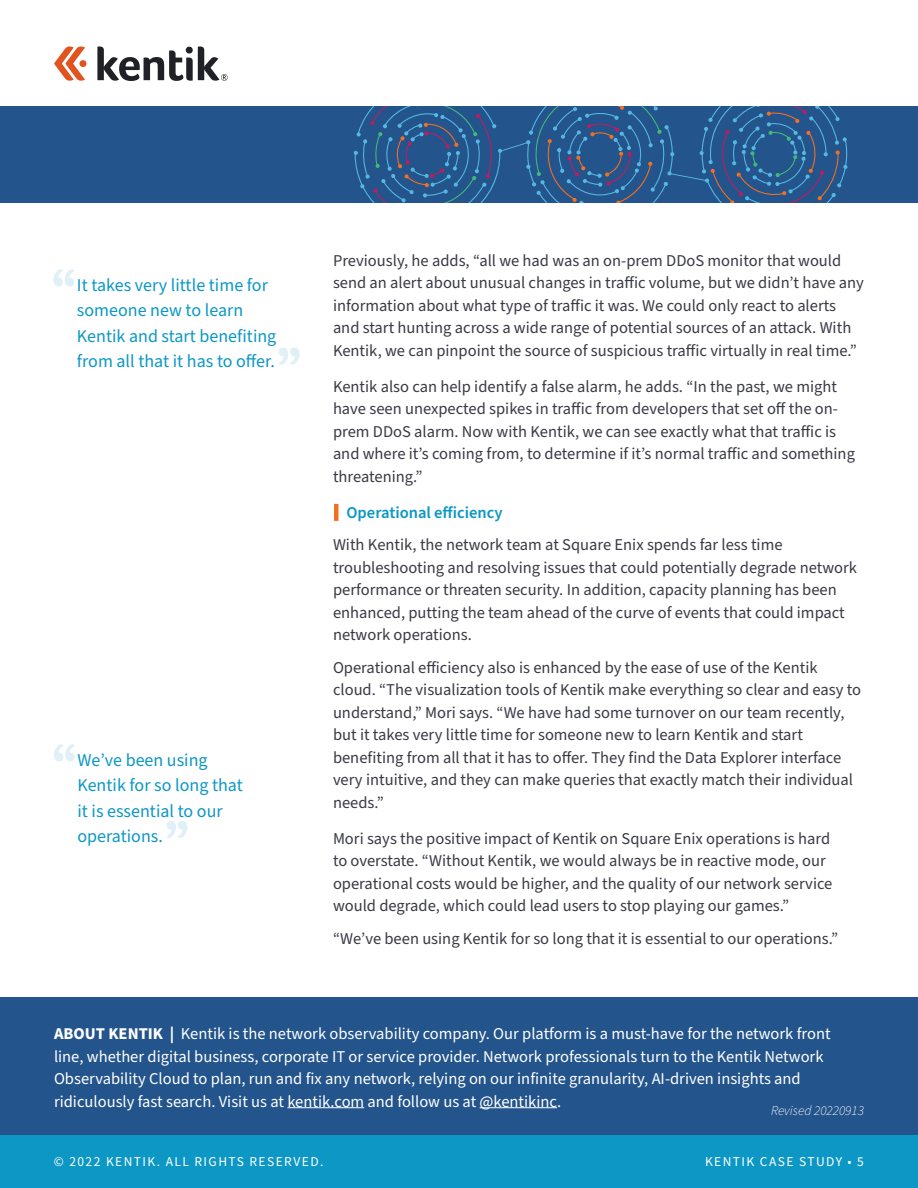
<style>
.page{position:relative;width:918px;height:1188px;background:#fff}
.page>*{position:absolute;margin:0;border:0;box-sizing:border-box;transform-origin:0 0}
.t1{font:18px/25.5px "Source Sans Pro";color:#0d97c4}
.t2{font:16.5px/22.5px "Source Sans Pro";color:#393a45}
.t3{font:16.5px/22.5px "Source Sans Pro";color:#fff}
.t4{font:600 16.5px "Source Sans Pro";color:#0d97c4}
.t5{font:13.5px "Source Sans Pro";letter-spacing:.105em;color:#fff}
.t6{font:italic 300 13.5px "Source Sans Pro";color:#fff}
.s1{font-weight:700}
</style>
<div class="page">
<div style="left:0;top:106px;width:918px;height:96px;background:#23548b"></div>
<svg style="left:354px;top:106px;width:494px;height:96px"></svg>
<div style="left:0;top:1134px;width:918px;height:54px;background:#0d97c4"></div>
<hr style="left:334px;top:504px;width:4px;height:17px;background:#f36f21">
<svg style="left:279px;top:347px;width:21px;height:18px"></svg>
<svg style="left:54px;top:269px;width:20px;height:18px"></svg>
<svg style="left:166px;top:821px;width:21px;height:17px"></svg>
<svg style="left:54px;top:744px;width:21px;height:18px"></svg>
<div style="left:0;top:998px;width:918px;height:137px;background:#23548b"></div>
<hr style="left:287px;top:1107px;width:77px;height:1px;background:#fff">
<hr style="left:480px;top:1107px;width:77px;height:1px;background:#fff">
<svg style="left:54px;top:47px;width:32px;height:34px"></svg>
<svg style="left:97px;top:46px;width:131px;height:35px"></svg>
<p class="t1" style="left:77px;top:273px;width:201px">It takes very little time for someone new to learn<br>Kentik and start benefiting from all that it has to offer.</p>
<p class="t1" style="left:77px;top:748px;width:167px">We’ve been using<br>Kentik for so long that it is essential to our operations.</p>
<p class="t2" style="left:333px;top:249px;width:532px">Previously, he adds, “all we had was an on-prem DDoS monitor that would send an alert about unusual changes in traffic volume, but we didn’t have any information about what type of traffic it was. We could only react to alerts and start hunting across a wide range of potential sources of an attack. With Kentik, we can pinpoint the source of suspicious traffic virtually in real time.”</p>
<p class="t2" style="left:333px;top:375px;width:524px">Kentik also can help identify a false alarm, he adds. “In the past, we might have seen unexpected spikes in traffic from developers that set off the on&shy;prem DDoS alarm. Now with Kentik, we can see exactly what that traffic is and where it’s coming from, to determine if it’s normal traffic and something threatening.”</p>
<p class="t4" style="left:346px;top:501px;width:158px">Operational efficiency</p>
<p class="t2" style="left:333px;top:534px;width:526px">With Kentik, the network team at Square Enix spends far less time troubleshooting and resolving issues that could potentially degrade network performance or threaten security. In addition, capacity planning has been enhanced, putting the team ahead of the curve of events that could impact network operations.</p>
<p class="t2" style="left:333px;top:656px;width:530px">Operational efficiency also is enhanced by the ease of use of the Kentik cloud. “The visualization tools of Kentik make everything so clear and easy to understand,” Mori says. “We have had some turnover on our team recently, but it takes very little time for someone new to learn Kentik and start benefiting from all that it has to offer. They find the Data Explorer interface very intuitive, and they can make queries that exactly match their individual needs.”</p>
<p class="t2" style="left:333px;top:827px;width:501px">Mori says the positive impact of Kentik on Square Enix operations is hard to overstate. “Without Kentik, we would always be in reactive mode, our operational costs would be higher, and the quality of our network service would degrade, which could lead users to stop playing our games.”</p>
<p class="t2" style="left:333px;top:927px;width:507px">“We’ve been using Kentik for so long that it is essential to our operations.”</p>
<p class="t3" style="left:54px;top:1023px;width:778px"><span class="s1">ABOUT KENTIK |</span> Kentik is the network observability company. Our platform is a must-have for the network front line, whether digital business, corporate IT or service provider. Network professionals turn to the Kentik Network Observability Cloud to plan, run and fix any network, relying on our infinite granularity, AI-driven insights and ridiculously fast search. Visit us at kentik.com and follow us at @kentikinc.</p>
<p class="t6" style="left:771px;top:1101px;width:94px">Revised 20220913</p>
<p class="t5" style="left:54px;top:1153px;width:271px">© 2022 KENTIK. ALL RIGHTS RESERVED.</p>
<p class="t5" style="left:705px;top:1153px;width:160px">KENTIK CASE STUDY • 5</p>
</div>
